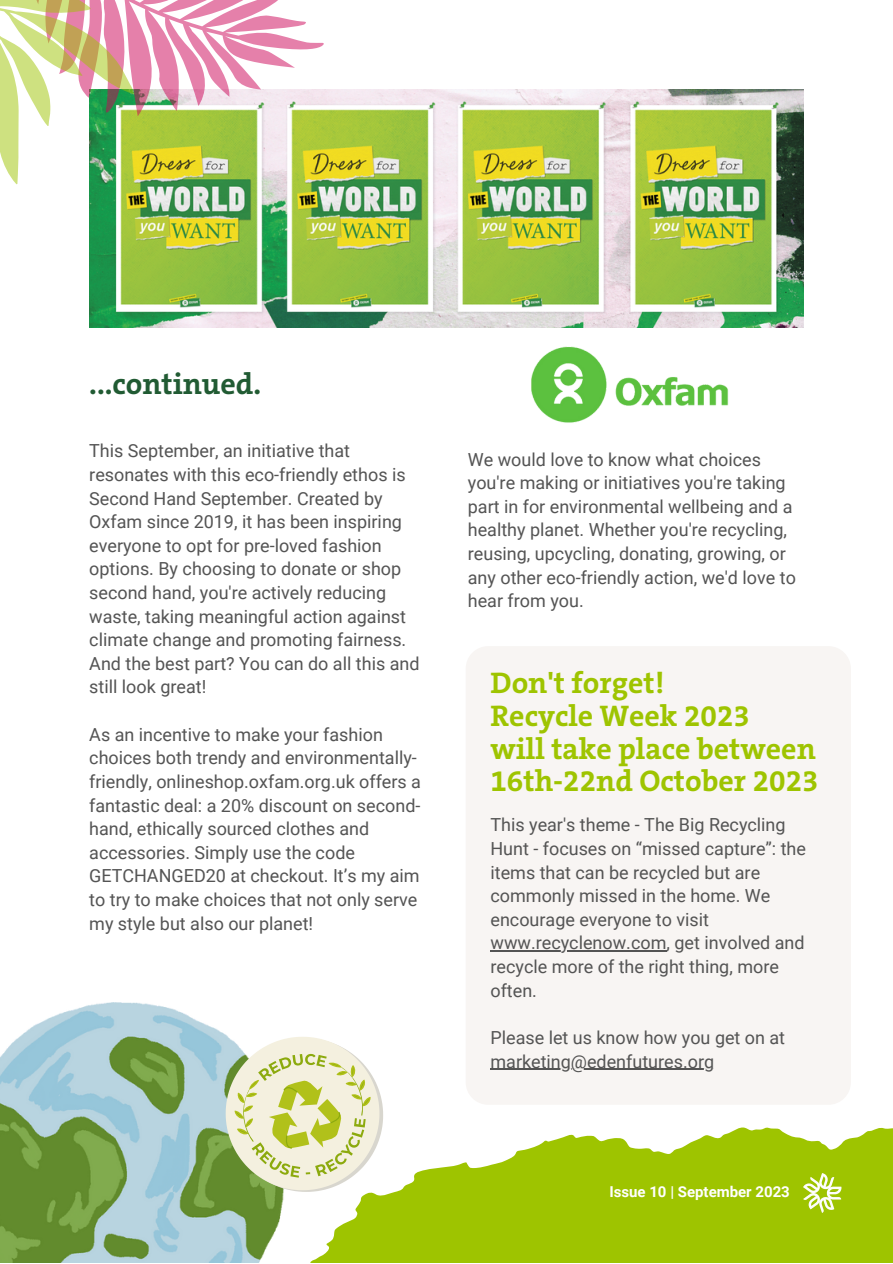
<style>
.page{position:relative;width:893px;height:1264px;background:#fff}
.page>*{position:absolute;margin:0;border:0;box-sizing:border-box;transform-origin:0 0}
.t1{font:700 30px "The Serif B W7";color:#9ec400}
.t2{font:700 30px "The Serif B W7";color:#215b33}
.t3{font:18px/23.5px "Roboto";color:#545454}
.t4{font:700 15px "Roboto";color:#fff}
</style>
<div class="page">
<svg style="left:296px;top:1096px;width:596px;height:166px;fill:#9ec400"></svg>
<img style="left:803px;top:1173px;width:39px;height:39px">
<img style="left:531px;top:346px;width:198px;height:77px">
<img style="left:89px;top:89px;width:714px;height:239px">
<svg style="left:144px;top:0;width:201px;height:144px"></svg>
<svg style="left:0;top:0;width:144px;height:185px"></svg>
<img style="left:0;top:1002px;width:284px;height:260px">
<svg style="left:226px;top:1036px;width:157px;height:155px;background:#dee2b8"></svg>
<div style="left:465px;top:646px;width:385px;height:458px;background:#f8f5f3;border-radius:22px"></div>
<hr style="left:490px;top:950px;width:176px;height:1px;background:#545454">
<hr style="left:490px;top:1068px;width:224px;height:1px;background:#545454">
<p class="t2" style="left:89px;top:364px;width:173px">...continued.</p>
<p class="t3" style="left:89px;top:439px;width:332px">This September, an initiative that resonates with this eco-friendly ethos is Second Hand September. Created by Oxfam since 2019, it has been inspiring everyone to opt for pre-loved fashion options. By choosing to donate or shop second hand, you're actively reducing waste, taking meaningful action against climate change and promoting fairness.<br>And the best part? You can do all this and still look great!</p>
<p class="t3" style="left:89px;top:722px;width:333px">As an incentive to make your fashion choices both trendy and environmentally&shy;friendly, onlineshop.oxfam.org.uk offers a fantastic deal: a 20% discount on second&shy;hand, ethically sourced clothes and accessories. Simply use the code GETCHANGED20 at checkout. It’s my aim to try to make choices that not only serve my style but also our planet!</p>
<p class="t3" style="left:468px;top:447px;width:329px">We would love to know what choices you're making or initiatives you're taking part in for environmental wellbeing and a healthy planet. Whether you're recycling, reusing, upcycling, donating, growing, or any other eco-friendly action, we'd love to hear from you.</p>
<p class="t1" style="left:490px;top:664px;width:175px">Don't forget!</p>
<p class="t1" style="left:490px;top:696px;width:261px">Recycle Week 2023</p>
<p class="t1" style="left:490px;top:729px;width:327px">will take place between</p>
<p class="t1" style="left:490px;top:762px;width:330px">16th-22nd October 2023</p>
<p class="t3" style="left:490px;top:813px;width:317px">This year's theme - The Big Recycling<br>Hunt - focuses on “missed capture”: the items that can be recycled but are commonly missed in the home. We encourage everyone to visit www.recyclenow.com, get involved and recycle more of the right thing, more often.</p>
<p class="t3" style="left:490px;top:1025px;width:296px">Please let us know how you get on at marketing@edenfutures.org</p>
<p class="t4" style="left:609px;top:1182px;width:182px">Issue 10 | September 2023</p>
</div>
